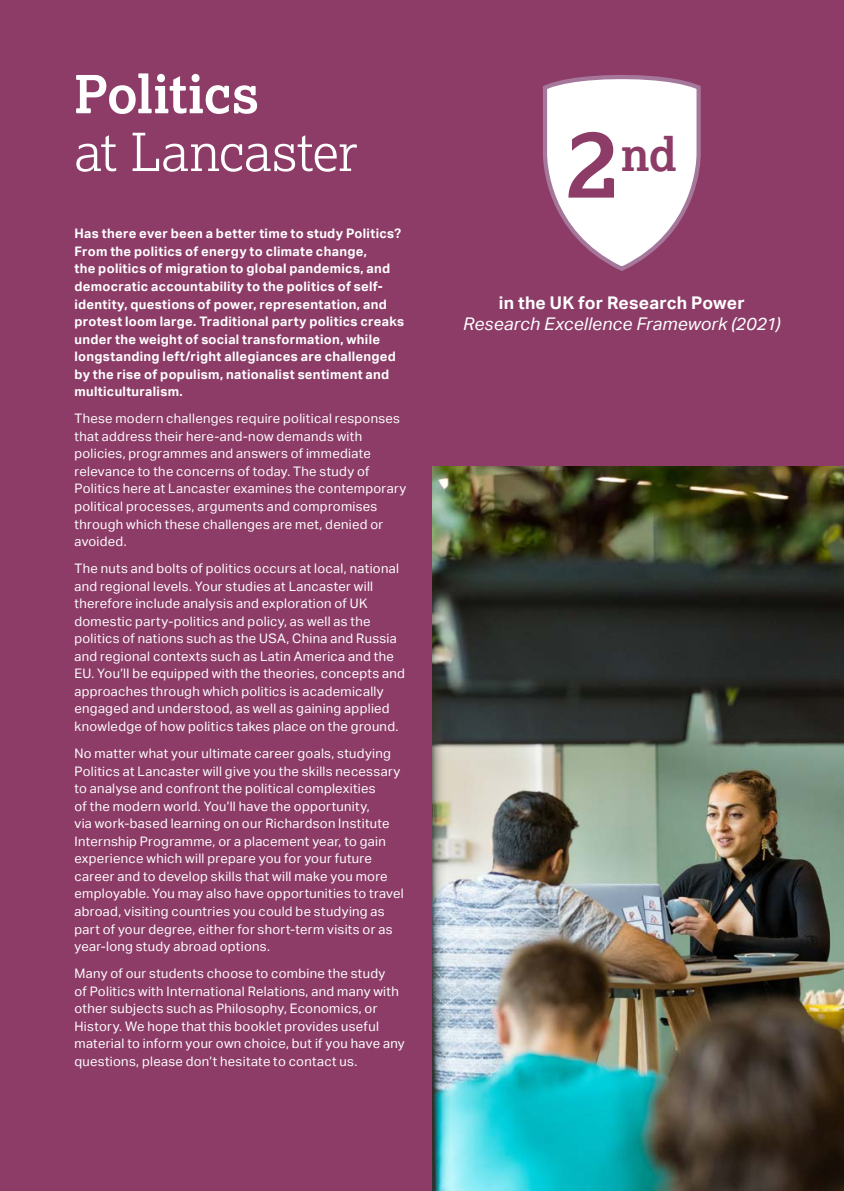
<style>
.page{position:relative;width:844px;height:1191px;background:#fff}
.page>*{position:absolute;margin:0;border:0;box-sizing:border-box;transform-origin:0 0}
.t1{font:300 52.5px/57.8px "Lexia";letter-spacing:-.01em;color:#fff}
.t2{font:700 45.85px "Lexia";color:#8c3c67}
.t3{font:italic 17.5px "Aktiv Grotesk";letter-spacing:.01em;color:#fff}
.t4{font:700 17.5px "Aktiv Grotesk";letter-spacing:.01em;color:#fff}
.Body_copy_8pt{font:13.12px/17.5px "Aktiv Grotesk";letter-spacing:.025em;color:#fff}
.Body_copy_8pt-2{font:700 13.12px/17.5px "Aktiv Grotesk";letter-spacing:.025em;color:#fff}
.s1{font-weight:700}
.s2{font-size:96.25px}
</style>
<div class="page">
<div style="left:0;top:0;width:843px;height:1191px;background:#8c3c67"></div>
<svg style="left:543px;top:75px;width:158px;height:196px"></svg>
<img style="left:432px;top:466px;width:411px;height:725px">
<p class="t1" style="left:74px;top:64px;width:284px"><span class="s1">Politics<br></span>at Lancaster</p>
<p class="Body_copy_8pt-2" style="left:74px;top:225px;width:331px">Has there ever been a better time to study Politics?<br>From the politics of energy to climate change,<br>the politics of migration to global pandemics, and democratic accountability to the politics of self&shy;identity, questions of power, representation, and protest loom large. Traditional party politics creaks under the weight of social transformation, while longstanding left/right allegiances are challenged by the rise of populism, nationalist sentiment and multiculturalism.</p>
<p class="Body_copy_8pt" style="left:74px;top:410px;width:333px">These modern challenges require political responses that address their here-and-now demands with policies, programmes and answers of immediate relevance to the concerns of today. The study of Politics here at Lancaster examines the contemporary political processes, arguments and compromises through which these challenges are met, denied or avoided.</p>
<p class="Body_copy_8pt" style="left:74px;top:560px;width:332px">The nuts and bolts of politics occurs at local, national and regional levels. Your studies at Lancaster will therefore include analysis and exploration of UK domestic party-politics and policy, as well as the politics of nations such as the USA, China and Russia and regional contexts such as Latin America and the EU. You’ll be equipped with the theories, concepts and approaches through which politics is academically engaged and understood, as well as gaining applied knowledge of how politics takes place on the ground.</p>
<p class="Body_copy_8pt" style="left:74px;top:745px;width:331px">No matter what your ultimate career goals, studying Politics at Lancaster will give you the skills necessary to analyse and confront the political complexities<br>of the modern world. You’ll have the opportunity,<br>via work-based learning on our Richardson Institute Internship Programme, or a placement year, to gain experience which will prepare you for your future career and to develop skills that will make you more employable. You may also have opportunities to travel abroad, visiting countries you could be studying as part of your degree, either for short-term visits or as year-long study abroad options.</p>
<p class="Body_copy_8pt" style="left:74px;top:965px;width:332px">Many of our students choose to combine the study<br>of Politics with International Relations, and many with other subjects such as Philosophy, Economics, or History. We hope that this booklet provides useful material to inform your own choice, but if you have any questions, please don’t hesitate to contact us.</p>
<p class="t2" style="left:566px;top:126px;width:112px"><span class="s2">2</span>nd</p>
<p class="t4" style="left:499px;top:293px;width:247px">in the UK for Research Power</p>
<p class="t3" style="left:463px;top:314px;width:318px">Research Excellence Framework (2021)</p>
</div>
